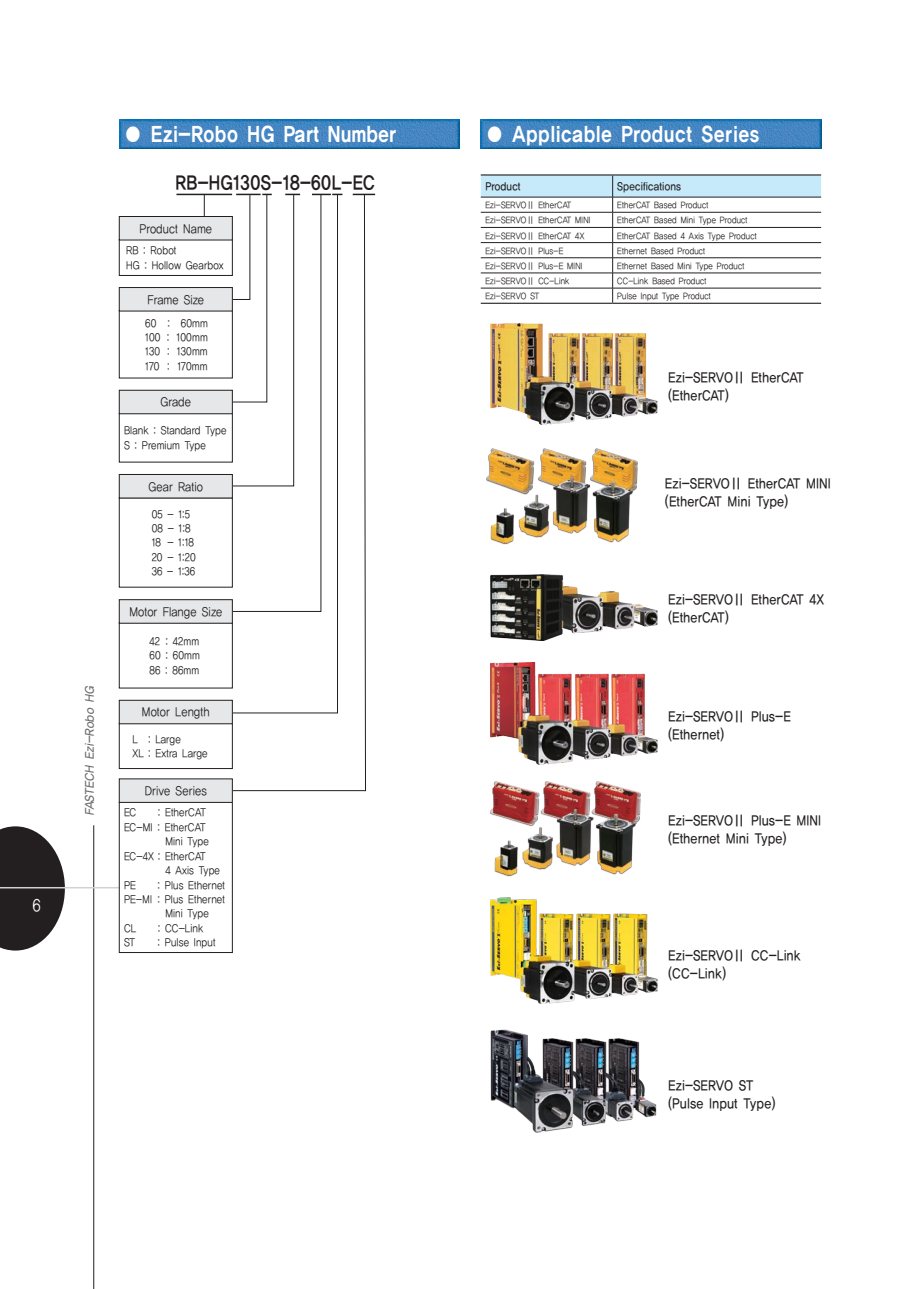
<style>
.page{position:relative;width:919px;height:1289px;background:#fff}
.page>*{position:absolute;margin:0;border:0;box-sizing:border-box;transform-origin:0 0}
.t1{font:22.5px "YDIYGO150 KSCPC EUC H";letter-spacing:-.05em;color:#fff;scale:.85 1}
.t2{font:22.5px "YDIYGO150 KSCPC EUC H";letter-spacing:-.07em;color:#fff;scale:.85 1}
.t3{font:21px "YDIYGO140 KSCPC EUC H";letter-spacing:-.05em;color:#231f20;scale:.85 1}
.t4{font:18px "YDIYGO120 KSCPC EUC H";color:#fff;scale:.85 1}
.t5{font:15px "YDIYGO130 KSCPC EUC H";letter-spacing:-.05em;color:#231f20;scale:.85 1}
.t6{font:13.5px "YDIYGO120 KSCPC EUC H";letter-spacing:-.05em;color:#231f20;scale:.85 1}
.t7{font:italic 12.9px "YDIYGO130 KSCPC EUC H";color:#6c6d70;scale:.94 1}
.t8{font:12px "YDIYGO120 KSCPC EUC H";letter-spacing:-.05em;color:#231f20;scale:.85 1}
.t9{font:12px "YDIYGO130 KSCPC EUC H";letter-spacing:-.05em;color:#231f20;scale:.85 1}
.t10{font:9.75px "YDIYGO120 KSCPC EUC H";letter-spacing:-.05em;color:#231f20;scale:.85 1}
</style>
<div class="page">
<svg style="left:0;top:826px;width:65px;height:124px"></svg>
<hr style="left:93px;top:825px;width:1px;height:463px;background:#231f20">
<hr style="left:0;top:887px;width:119px;height:1px;background:#d1d2d4">
<div style="left:119px;top:497px;width:113px;height:90px;border:1px solid #231f20"></div>
<svg style="left:173px;top:194px;width:193px;height:597px"></svg>
<hr style="left:176px;top:194px;width:56px;height:1px;background:#231f20">
<svg style="left:312px;top:194px;width:30px;height:1px"></svg>
<svg style="left:353px;top:194px;width:22px;height:1px"></svg>
<svg style="left:200px;top:194px;width:100px;height:292px"></svg>
<div style="left:119px;top:474px;width:113px;height:24px;background:#e6e7e9"></div>
<div style="left:119px;top:474px;width:113px;height:24px;border:1px solid #231f20"></div>
<div style="left:119px;top:287px;width:113px;height:24px;background:#e6e7e9"></div>
<div style="left:119px;top:287px;width:113px;height:24px;border:1px solid #231f20"></div>
<div style="left:119px;top:390px;width:113px;height:24px;background:#e6e7e9"></div>
<div style="left:119px;top:390px;width:113px;height:24px;border:1px solid #231f20"></div>
<div style="left:119px;top:216px;width:113px;height:24px;background:#e6e7e9"></div>
<div style="left:119px;top:216px;width:113px;height:24px;border:1px solid #231f20"></div>
<div style="left:119px;top:622px;width:113px;height:66px;border:1px solid #231f20"></div>
<div style="left:119px;top:599px;width:113px;height:24px;background:#e6e7e9"></div>
<div style="left:119px;top:599px;width:113px;height:24px;border:1px solid #231f20"></div>
<div style="left:119px;top:700px;width:113px;height:23px;background:#e6e7e9"></div>
<div style="left:119px;top:700px;width:113px;height:24px;border:1px solid #231f20"></div>
<img style="left:119px;top:119px;width:340px;height:30px">
<div style="left:119px;top:802px;width:113px;height:150px;border:1px solid #231f20"></div>
<div style="left:119px;top:778px;width:113px;height:24px;background:#e6e7e9"></div>
<img style="left:480px;top:119px;width:341px;height:30px">
<hr style="left:480px;top:174px;width:132px;height:1px;background:#231f20">
<hr style="left:612px;top:174px;width:209px;height:1px;background:#231f20">
<hr style="left:480px;top:303px;width:132px;height:1px;background:#231f20">
<hr style="left:612px;top:303px;width:209px;height:1px;background:#231f20">
<svg style="left:480px;top:175px;width:341px;height:128px"></svg>
<hr style="left:480px;top:197px;width:132px;height:1px;background:#231f20">
<hr style="left:612px;top:197px;width:209px;height:1px;background:#231f20">
<hr style="left:480px;top:212px;width:132px;height:1px;background:#231f20">
<hr style="left:612px;top:212px;width:209px;height:1px;background:#231f20">
<hr style="left:480px;top:227px;width:132px;height:1px;background:#231f20">
<hr style="left:612px;top:227px;width:209px;height:1px;background:#231f20">
<hr style="left:480px;top:242px;width:132px;height:1px;background:#231f20">
<hr style="left:612px;top:242px;width:209px;height:1px;background:#231f20">
<hr style="left:480px;top:257px;width:132px;height:1px;background:#231f20">
<hr style="left:612px;top:257px;width:209px;height:1px;background:#231f20">
<hr style="left:480px;top:273px;width:132px;height:1px;background:#231f20">
<hr style="left:612px;top:273px;width:209px;height:1px;background:#231f20">
<hr style="left:480px;top:288px;width:132px;height:1px;background:#231f20">
<hr style="left:612px;top:288px;width:209px;height:1px;background:#231f20">
<img style="left:490px;top:1029px;width:167px;height:103px">
<img style="left:490px;top:574px;width:167px;height:66px">
<img style="left:490px;top:323px;width:167px;height:101px">
<img style="left:490px;top:663px;width:167px;height:101px">
<img style="left:490px;top:897px;width:167px;height:106px">
<img style="left:490px;top:781px;width:150px;height:96px">
<img style="left:487px;top:448px;width:150px;height:97px">
<h3 class="t4" style="left:32px;top:895px;width:12px">6</h3>
<h3 class="t7" style="left:83px;top:816px;width:143px;rotate:-90deg">FASTECH Ezi-Robo HG</h3>
<p class="t2" style="left:123px;top:121px;width:323px">● Ezi-Robo HG Part Number</p>
<p class="t3" style="left:175px;top:171px;width:237px">RB-HG130S-18-60L-EC</p>
<p class="t6" style="left:139px;top:221px;width:88px">Product Name</p>
<p class="t8" style="left:126px;top:244px;width:61px">RB : Robot</p>
<p class="t8" style="left:126px;top:258px;width:117px">HG : Hollow Gearbox</p>
<p class="t6" style="left:147px;top:292px;width:69px">Frame Size</p>
<p class="t8" style="left:145px;top:316px;width:76px">60 : 60mm</p>
<p class="t8" style="left:145px;top:331px;width:76px">100 : 100mm</p>
<p class="t8" style="left:145px;top:345px;width:76px">130 : 130mm</p>
<p class="t8" style="left:145px;top:359px;width:75px">170 : 170mm</p>
<p class="t6" style="left:160px;top:395px;width:38px">Grade</p>
<p class="t8" style="left:124px;top:424px;width:123px">Blank : Standard Type</p>
<p class="t8" style="left:124px;top:438px;width:99px">S : Premium Type</p>
<p class="t6" style="left:148px;top:479px;width:66px">Gear Ratio</p>
<p class="t8" style="left:151px;top:507px;width:48px">05 - 1:5</p>
<p class="t8" style="left:151px;top:522px;width:48px">08 - 1:8</p>
<p class="t8" style="left:151px;top:536px;width:52px">18 - 1:18</p>
<p class="t8" style="left:151px;top:550px;width:54px">20 - 1:20</p>
<p class="t8" style="left:151px;top:565px;width:54px">36 - 1:36</p>
<p class="t6" style="left:129px;top:604px;width:111px">Motor Flange Size</p>
<p class="t8" style="left:149px;top:634px;width:61px">42 : 42mm</p>
<p class="t8" style="left:149px;top:649px;width:61px">60 : 60mm</p>
<p class="t8" style="left:149px;top:663px;width:61px">86 : 86mm</p>
<p class="t6" style="left:142px;top:705px;width:82px">Motor Length</p>
<p class="t8" style="left:132px;top:732px;width:59px">L : Large</p>
<p class="t8" style="left:132px;top:746px;width:91px">XL : Extra Large</p>
<p class="t6" style="left:144px;top:783px;width:76px">Drive Series</p>
<p class="t8" style="left:124px;top:806px;width:17px">EC</p>
<p class="t8" style="left:157px;top:806px;width:59px">: EtherCAT</p>
<p class="t8" style="left:124px;top:820px;width:98px">EC-MI : EtherCAT</p>
<p class="t8" style="left:165px;top:835px;width:53px">Mini Type</p>
<p class="t8" style="left:124px;top:849px;width:98px">EC-4X : EtherCAT</p>
<p class="t8" style="left:165px;top:864px;width:67px">4 Axis Type</p>
<p class="t8" style="left:124px;top:878px;width:16px">PE</p>
<p class="t8" style="left:157px;top:878px;width:82px">: Plus Ethernet</p>
<p class="t8" style="left:124px;top:892px;width:121px">PE-MI : Plus Ethernet</p>
<p class="t8" style="left:165px;top:907px;width:53px">Mini Type</p>
<p class="t8" style="left:124px;top:921px;width:17px">CL</p>
<p class="t8" style="left:157px;top:921px;width:56px">: CC-Link</p>
<p class="t8" style="left:124px;top:936px;width:15px">ST</p>
<p class="t8" style="left:157px;top:936px;width:70px">: Pulse Input</p>
<p class="t1" style="left:485px;top:121px;width:325px">● Applicable Product Series</p>
<p class="t9" style="left:485px;top:180px;width:44px">Product</p>
<p class="t9" style="left:617px;top:180px;width:77px">Specifications</p>
<p class="t10" style="left:485px;top:200px;width:103px">Ezi-SERVOⅡ EtherCAT</p>
<p class="t10" style="left:617px;top:200px;width:109px">EtherCAT Based Product</p>
<p class="t10" style="left:485px;top:215px;width:126px">Ezi-SERVOⅡ EtherCAT MINI</p>
<p class="t10" style="left:617px;top:215px;width:155px">EtherCAT Based Mini Type Product</p>
<p class="t10" style="left:485px;top:230px;width:119px">Ezi-SERVOⅡ EtherCAT 4X</p>
<p class="t10" style="left:617px;top:230px;width:166px">EtherCAT Based 4 Axis Type Product</p>
<p class="t10" style="left:485px;top:245px;width:94px">Ezi-SERVOⅡ Plus-E</p>
<p class="t10" style="left:617px;top:245px;width:106px">Ethernet Based Product</p>
<p class="t10" style="left:485px;top:261px;width:116px">Ezi-SERVOⅡ Plus-E MINI</p>
<p class="t10" style="left:617px;top:261px;width:152px">Ethernet Based Mini Type Product</p>
<p class="t10" style="left:485px;top:276px;width:101px">Ezi-SERVOⅡ CC-Link</p>
<p class="t10" style="left:617px;top:276px;width:107px">CC-Link Based Product</p>
<p class="t10" style="left:485px;top:291px;width:66px">Ezi-SERVO ST</p>
<p class="t10" style="left:617px;top:291px;width:112px">Pulse Input Type Product</p>
<p class="t5" style="left:667px;top:369px;width:162px">Ezi-SERVOⅡ EtherCAT</p>
<p class="t5" style="left:667px;top:387px;width:74px">(EtherCAT)</p>
<p class="t5" style="left:664px;top:475px;width:197px">Ezi-SERVOⅡ EtherCAT MINI</p>
<p class="t5" style="left:664px;top:493px;width:148px">(EtherCAT Mini Type)</p>
<p class="t5" style="left:667px;top:591px;width:186px">Ezi-SERVOⅡ EtherCAT 4X</p>
<p class="t5" style="left:667px;top:609px;width:74px">(EtherCAT)</p>
<p class="t5" style="left:667px;top:708px;width:147px">Ezi-SERVOⅡ Plus-E</p>
<p class="t5" style="left:667px;top:726px;width:68px">(Ethernet)</p>
<p class="t5" style="left:667px;top:812px;width:182px">Ezi-SERVOⅡ Plus-E MINI</p>
<p class="t5" style="left:667px;top:830px;width:142px">(Ethernet Mini Type)</p>
<p class="t5" style="left:667px;top:947px;width:158px">Ezi-SERVOⅡ CC-Link</p>
<p class="t5" style="left:667px;top:965px;width:71px">(CC-Link)</p>
<p class="t5" style="left:667px;top:1077px;width:103px">Ezi-SERVO ST</p>
<p class="t5" style="left:667px;top:1095px;width:129px">(Pulse Input Type)</p>
</div>
